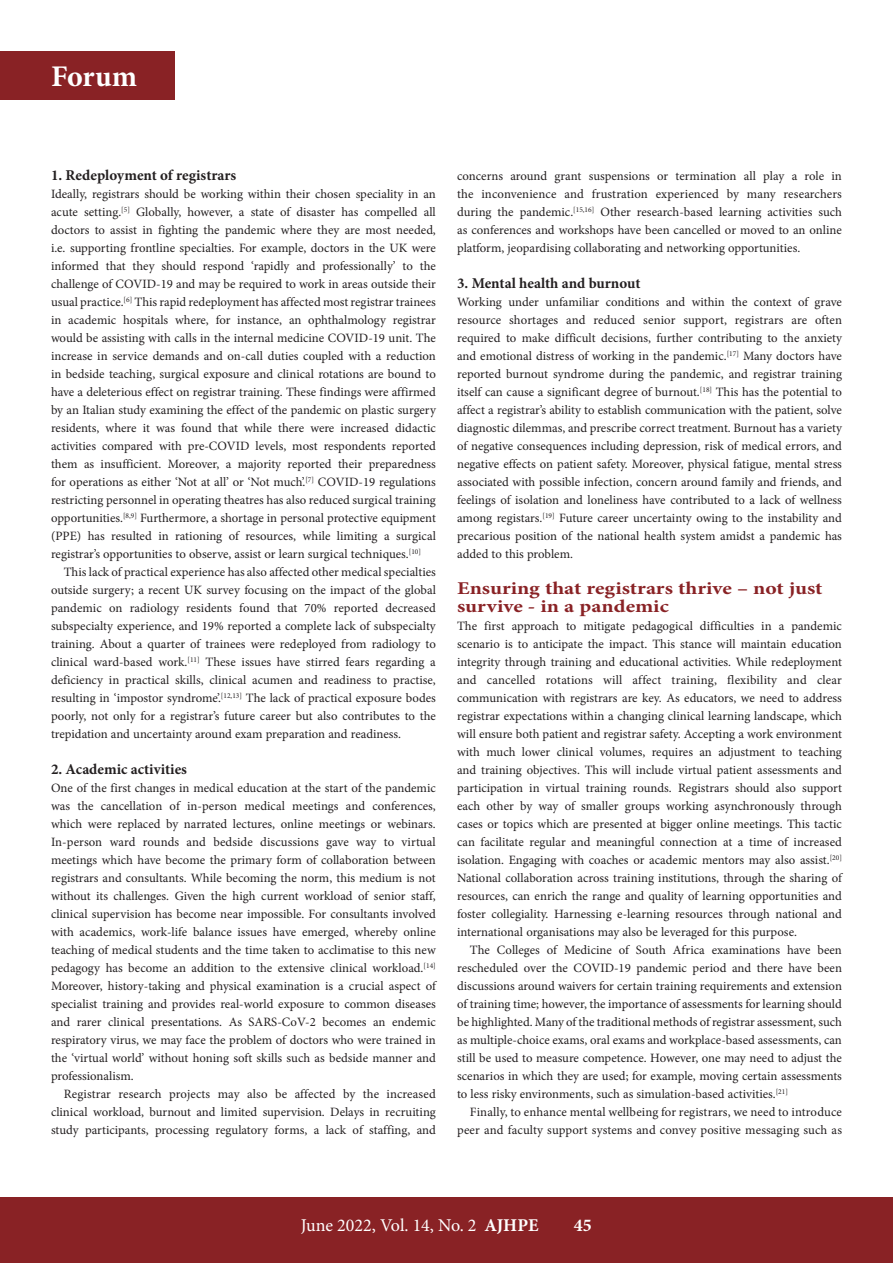
<style>
.page{position:relative;width:893px;height:1263px;background:#fff}
.page>*{position:absolute;margin:0;border:0;box-sizing:border-box;transform-origin:0 0}
.t1{font:700 30px "Minion Pro";letter-spacing:-.005em;color:#fff}
.B_HEAD{font:700 18px/18px "Minion Pro";color:#892225;scale:1.2 1}
.t2{font:18px "Minion Pro";color:#fff}
.t3{font:700 18px "Minion Pro";color:#fff}
.C_HEAD{font:700 15px "Minion Pro";color:#231f20}
.BODY_TEXT_1ST_PARAGR{font:12.75px/18px "Minion Pro";color:#231f20;text-align:justify}
.BODY_TEXT_INDENT{font:12.75px/18px "Minion Pro";color:#231f20;text-align:justify}
.s1{font-weight:700}
</style>
<div class="page">
<div style="left:0;top:1197px;width:893px;height:66px;background:#892225"></div>
<div style="left:0;top:51px;width:174px;height:49px;background:#892225"></div>
<h1 class="t1" style="left:51px;top:56px;width:87px">Forum</h1>
<h3 class="C_HEAD" style="left:51px;top:165px;width:187px">1. Redeployment of registrars</h3>
<p class="BODY_TEXT_1ST_PARAGR" style="left:51px;top:185px;width:386px">Ideally, registrars should be working within their chosen speciality in an acute setting.<sup>[5]</sup> Globally, however, a state of disaster has compelled all doctors to assist in fighting the pandemic where they are most needed, i.e. supporting frontline specialties. For example, doctors in the UK were informed that they should respond ‘rapidly and professionally’ to the challenge of COVID‑19 and may be required to work in areas outside their usual practice.<sup>[6]</sup> This rapid redeployment has affected most registrar trainees in academic hospitals where, for instance, an ophthalmology registrar would be assisting with calls in the internal medicine COVID-19 unit. The increase in service demands and on-call duties coupled with a reduction in bedside teaching, surgical exposure and clinical rotations are bound to have a deleterious effect on registrar training. These findings were affirmed by an Italian study examining the effect of the pandemic on plastic surgery residents, where it was found that while there were increased didactic activities compared with pre-COVID levels, most respondents reported them as insufficient. Moreover, a majority reported their preparedness for operations as either ‘Not at all’ or ‘Not much’.<sup>[7]</sup> COVID-19 regulations restricting personnel in operating theatres has also reduced surgical training opportunities.<sup>[8,9]</sup> Furthermore, a shortage in personal protective equipment (PPE) has resulted in rationing of resources, while limiting a surgical registrar’s opportunities to observe, assist or learn surgical techniques.<sup>[10]</sup></p>
<p class="BODY_TEXT_INDENT" style="left:51px;top:563px;width:386px;text-indent:13px">This lack of practical experience has also affected other medical specialties outside surgery; a recent UK survey focusing on the impact of the global pandemic on radiology residents found that 70% reported decreased subspecialty experience, and 19% reported a complete lack of subspecialty training. About a quarter of trainees were redeployed from radiology to clinical ward-based work.<sup>[11]</sup> These issues have stirred fears regarding a deficiency in practical skills, clinical acumen and readiness to practise, resulting in ‘impostor syndrome’.<sup>[12,13]</sup> The lack of practical exposure bodes poorly, not only for a registrar’s future career but also contributes to the trepidation and uncertainty around exam preparation and readiness.</p>
<h3 class="C_HEAD" style="left:51px;top:759px;width:137px">2. Academic activities</h3>
<p class="BODY_TEXT_1ST_PARAGR" style="left:51px;top:779px;width:386px">One of the first changes in medical education at the start of the pandemic was the cancellation of in-person medical meetings and conferences, which were replaced by narrated lectures, online meetings or webinars.<br>In-person ward rounds and bedside discussions gave way to virtual meetings which have become the primary form of collaboration between registrars and consultants. While becoming the norm, this medium is not without its challenges. Given the high current workload of senior staff, clinical supervision has become near impossible. For consultants involved with academics, work-life balance issues have emerged, whereby online teaching of medical students and the time taken to acclimatise to this new pedagogy has become an addition to the extensive clinical workload.<sup>[14] </sup>Moreover, history-taking and physical examination is a crucial aspect of specialist training and provides real-world exposure to common diseases and rarer clinical presentations. As SARS-CoV-2 becomes an endemic respiratory virus, we may face the problem of doctors who were trained in the ‘virtual world’ without honing soft skills such as bedside manner and professionalism.</p>
<p class="BODY_TEXT_INDENT" style="left:51px;top:1085px;width:386px;text-indent:13px">Registrar research projects may also be affected by the increased clinical workload, burnout and limited supervision. Delays in recruiting study participants, processing regulatory forms, a lack of staffing, and</p>
<p class="BODY_TEXT_INDENT" style="left:457px;top:167px;width:386px">concerns around grant suspensions or termination all play a role in the inconvenience and frustration experienced by many researchers during the pandemic.<sup>[15,16]</sup> Other research-based learning activities such as conferences and workshops have been cancelled or moved to an online platform, jeopardising collaborating and networking opportunities.</p>
<h3 class="C_HEAD" style="left:457px;top:273px;width:185px">3. Mental health and burnout</h3>
<p class="BODY_TEXT_1ST_PARAGR" style="left:457px;top:293px;width:386px">Working under unfamiliar conditions and within the context of grave resource shortages and reduced senior support, registrars are often required to make difficult decisions, further contributing to the anxiety and emotional distress of working in the pandemic.<sup>[17]</sup> Many doctors have reported burnout syndrome during the pandemic, and registrar training itself can cause a significant degree of burnout.<sup>[18]</sup> This has the potential to affect a registrar’s ability to establish communication with the patient, solve diagnostic dilemmas, and prescribe correct treatment. Burnout has a variety of negative consequences including depression, risk of medical errors, and negative effects on patient safety. Moreover, physical fatigue, mental stress associated with possible infection, concern around family and friends, and feelings of isolation and loneliness have contributed to a lack of wellness among registars.<sup>[19]</sup> Future career uncertainty owing to the instability and precarious position of the national health system amidst a pandemic has added to this problem.</p>
<h2 class="B_HEAD" style="left:457px;top:579px;width:306px">Ensuring that registrars thrive – not just survive - in a pandemic</h2>
<p class="BODY_TEXT_1ST_PARAGR" style="left:457px;top:617px;width:386px">The first approach to mitigate pedagogical difficulties in a pandemic scenario is to anticipate the impact. This stance will maintain education integrity through training and educational activities. While redeployment and cancelled rotations will affect training, flexibility and clear communication with registrars are key. As educators, we need to address registrar expectations within a changing clinical learning landscape, which will ensure both patient and registrar safety. Accepting a work environment with much lower clinical volumes, requires an adjustment to teaching and training objectives. This will include virtual patient assessments and participation in virtual training rounds. Registrars should also support each other by way of smaller groups working asynchronously through cases or topics which are presented at bigger online meetings. This tactic can facilitate regular and meaningful connection at a time of increased isolation. Engaging with coaches or academic mentors may also assist.<sup>[20] </sup>National collaboration across training institutions, through the sharing of resources, can enrich the range and quality of learning opportunities and foster collegiality. Harnessing e-learning resources through national and international organisations may also be leveraged for this purpose.</p>
<p class="BODY_TEXT_INDENT" style="left:457px;top:941px;width:386px;text-indent:13px">The Colleges of Medicine of South Africa examinations have been rescheduled over the COVID-19 pandemic period and there have been discussions around waivers for certain training requirements and extension of training time; however, the importance of assessments for learning should be highlighted. Many of the traditional methods of registrar assessment, such as multiple-choice exams, oral exams and workplace-based assessments, can still be used to measure competence. However, one may need to adjust the scenarios in which they are used; for example, moving certain assessments to less risky environments, such as simulation-based activities.<sup>[21]</sup></p>
<p class="BODY_TEXT_INDENT" style="left:457px;top:1103px;width:386px;text-align:right">Finally, to enhance mental wellbeing for registrars, we need to introduce peer and faculty support systems and convey positive messaging such as</p>
<h2 class="t2" style="left:301px;top:1213px;width:239px">June 2022, Vol. 14, No. 2 <span class="s1">AJHPE</span></h2>
<h2 class="t3" style="left:574px;top:1213px;width:20px">45</h2>
</div>
